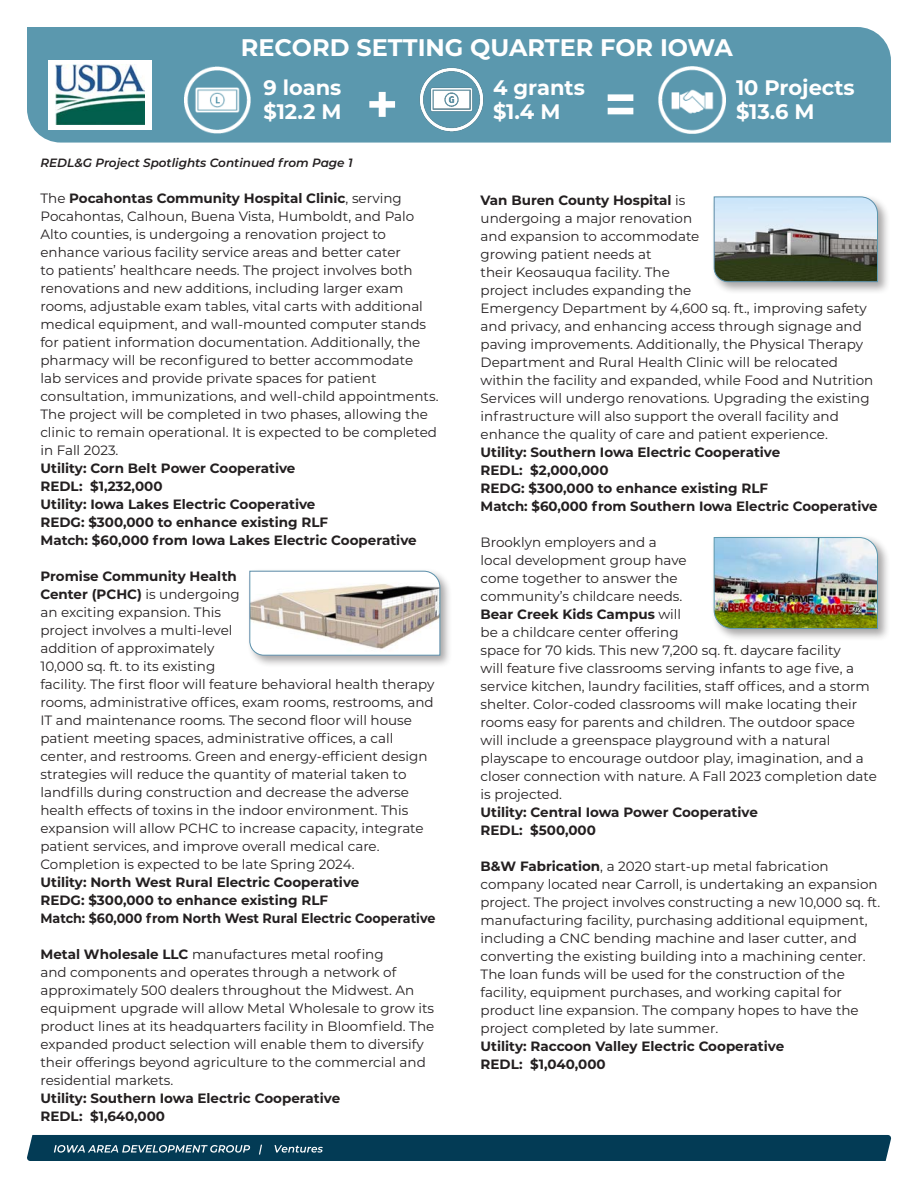
<style>
.page{position:relative;width:918px;height:1188px;background:#fff}
.page>*{position:absolute;margin:0;border:0;box-sizing:border-box;transform-origin:0 0}
.Body{font:700 54px "Montserrat";color:#fff}
.Body-2{font:700 24px "Montserrat";color:#fff}
.Body-3{font:700 21px "Montserrat";color:#fff}
.Body-4{font:13.5px/18px "Montserrat";color:#231f20}
.Body-5{font:700 13.5px "Montserrat";color:#231f20}
.Body-6{font:700 13.5px "Montserrat";color:#231f20;scale:.94 1}
.Body-7{font:italic 600 12px "Montserrat";color:#231f20}
.s1{font-weight:700}
</style>
<div class="page">
<div style="left:27px;top:1135px;width:864px;height:26px;background:#033b55"></div>
<div style="left:27px;top:27px;width:864px;height:116px;background:#5b98ae"></div>
<img style="left:409px;top:57px;width:86px;height:86px">
<img style="left:185px;top:67px;width:66px;height:66px">
<img style="left:659px;top:67px;width:67px;height:66px">
<div style="left:48px;top:61px;width:103px;height:69px;background:#fff"></div>
<img style="left:56px;top:64px;width:88px;height:60px">
<div style="left:246px;top:568px;width:207px;height:100px;background:#231f20;opacity:.4"></div>
<svg style="left:249px;top:570px;width:192px;height:86px"></svg>
<div style="left:711px;top:193px;width:180px;height:101px;background:#231f20;opacity:.4"></div>
<svg style="left:713px;top:196px;width:165px;height:86px;background:#919c9a"></svg>
<div style="left:711px;top:534px;width:180px;height:108px;background:#231f20;opacity:.4"></div>
<img style="left:713px;top:537px;width:165px;height:92px">
<p class="Body-2" style="left:241px;top:30px;width:494px">RECORD SETTING QUARTER FOR IOWA</p>
<p class="Body-3" style="left:264px;top:73px;width:79px">9 loans</p>
<p class="Body-3" style="left:264px;top:97px;width:80px">$12.2 M</p>
<p class="Body-3" style="left:736px;top:73px;width:120px">10 Projects</p>
<p class="Body-3" style="left:493px;top:73px;width:93px">4 grants</p>
<p class="Body-3" style="left:493px;top:97px;width:69px">$1.4 M</p>
<p class="Body" style="left:366px;top:65px;width:34px">+</p>
<p class="Body" style="left:604px;top:65px;width:34px">=</p>
<p class="Body-3" style="left:736px;top:97px;width:80px">$13.6 M</p>
<p class="Body-7" style="left:40px;top:155px;width:314px">REDL&amp;G Project Spotlights Continued from Page 1</p>
<p class="Body-4" style="left:40px;top:189px;width:400px">The <span class="s1">Pocahontas Community Hospital Clinic</span>, serving Pocahontas, Calhoun, Buena Vista, Humboldt, and Palo Alto counties, is undergoing a renovation project to enhance various facility service areas and better cater<br>to patients’ healthcare needs. The project involves both renovations and new additions, including larger exam rooms, adjustable exam tables, vital carts with additional medical equipment, and wall-mounted computer stands for patient information documentation. Additionally, the pharmacy will be reconfigured to better accommodate<br>lab services and provide private spaces for patient consultation, immunizations, and well-child appointments.<br>The project will be completed in two phases, allowing the clinic to remain operational. It is expected to be completed in Fall 2023.</p>
<p class="Body-5" style="left:40px;top:459px;width:256px">Utility: Corn Belt Power Cooperative</p>
<p class="Body-5" style="left:40px;top:477px;width:124px">REDL: $1,232,000</p>
<p class="Body-5" style="left:40px;top:495px;width:276px">Utility: Iowa Lakes Electric Cooperative</p>
<p class="Body-5" style="left:40px;top:513px;width:289px">REDG: $300,000 to enhance existing RLF</p>
<p class="Body-5" style="left:40px;top:531px;width:378px">Match: $60,000 from Iowa Lakes Electric Cooperative</p>
<p class="Body-4" style="left:40px;top:567px;width:395px"><span class="s1">Promise Community Health<br>Center (PCHC)</span> is undergoing<br>an exciting expansion. This<br>project involves a multi-level<br>addition of approximately<br>10,000 sq. ft. to its existing<br>facility. The first floor will feature behavioral health therapy rooms, administrative offices, exam rooms, restrooms, and IT and maintenance rooms. The second floor will house patient meeting spaces, administrative offices, a call center, and restrooms. Green and energy-efficient design strategies will reduce the quantity of material taken to landfills during construction and decrease the adverse health effects of toxins in the indoor environment. This expansion will allow PCHC to increase capacity, integrate patient services, and improve overall medical care.<br>Completion is expected to be late Spring 2024.</p>
<p class="Body-5" style="left:40px;top:873px;width:320px">Utility: North West Rural Electric Cooperative</p>
<p class="Body-5" style="left:40px;top:891px;width:289px">REDG: $300,000 to enhance existing RLF</p>
<p class="Body-6" style="left:40px;top:909px;width:422px">Match: $60,000 from North West Rural Electric Cooperative</p>
<p class="Body-4" style="left:40px;top:945px;width:395px"><span class="s1">Metal Wholesale LLC</span> manufactures metal roofing<br>and components and operates through a network of approximately 500 dealers throughout the Midwest. An equipment upgrade will allow Metal Wholesale to grow its product lines at its headquarters facility in Bloomfield. The expanded product selection will enable them to diversify their offerings beyond agriculture to the commercial and residential markets.</p>
<p class="Body-5" style="left:40px;top:1089px;width:301px">Utility: Southern Iowa Electric Cooperative</p>
<p class="Body-5" style="left:40px;top:1107px;width:126px">REDL: $1,640,000</p>
<p class="Body-4" style="left:481px;top:191px;width:394px"><span class="s1">Van Buren County Hospital</span> is<br>undergoing a major renovation<br>and expansion to accommodate<br>growing patient needs at<br>their Keosauqua facility. The<br>project includes expanding the<br>Emergency Department by 4,600 sq. ft., improving safety and privacy, and enhancing access through signage and paving improvements. Additionally, the Physical Therapy Department and Rural Health Clinic will be relocated within the facility and expanded, while Food and Nutrition Services will undergo renovations. Upgrading the existing infrastructure will also support the overall facility and enhance the quality of care and patient experience.</p>
<p class="Body-5" style="left:481px;top:442px;width:301px">Utility: Southern Iowa Electric Cooperative</p>
<p class="Body-5" style="left:481px;top:460px;width:129px">REDL: $2,000,000</p>
<p class="Body-5" style="left:481px;top:478px;width:289px">REDG: $300,000 to enhance existing RLF</p>
<p class="Body-5" style="left:481px;top:496px;width:399px">Match: $60,000 from Southern Iowa Electric Cooperative</p>
<p class="Body-4" style="left:481px;top:533px;width:398px">Brooklyn employers and a<br>local development group have<br>come together to answer the<br>community’s childcare needs.<br><span class="s1">Bear Creek Kids Campus</span> will<br>be a childcare center offering<br>space for 70 kids. This new 7,200 sq. ft. daycare facility<br>will feature five classrooms serving infants to age five, a service kitchen, laundry facilities, staff offices, and a storm shelter. Color-coded classrooms will make locating their rooms easy for parents and children. The outdoor space will include a greenspace playground with a natural playscape to encourage outdoor play, imagination, and a closer connection with nature. A Fall 2023 completion date is projected.</p>
<p class="Body-5" style="left:481px;top:802px;width:279px">Utility: Central Iowa Power Cooperative</p>
<p class="Body-5" style="left:481px;top:820px;width:117px">REDL: $500,000</p>
<p class="Body-4" style="left:481px;top:857px;width:401px"><span class="s1">B&amp;W Fabrication</span>, a 2020 start-up metal fabrication company located near Carroll, is undertaking an expansion project. The project involves constructing a new 10,000 sq. ft. manufacturing facility, purchasing additional equipment, including a CNC bending machine and laser cutter, and converting the existing building into a machining center.<br>The loan funds will be used for the construction of the facility, equipment purchases, and working capital for product line expansion. The company hopes to have the project completed by late summer.</p>
<p class="Body-5" style="left:481px;top:1036px;width:305px">Utility: Raccoon Valley Electric Cooperative</p>
<p class="Body-5" style="left:481px;top:1054px;width:127px">REDL: $1,040,000</p>
</div>
